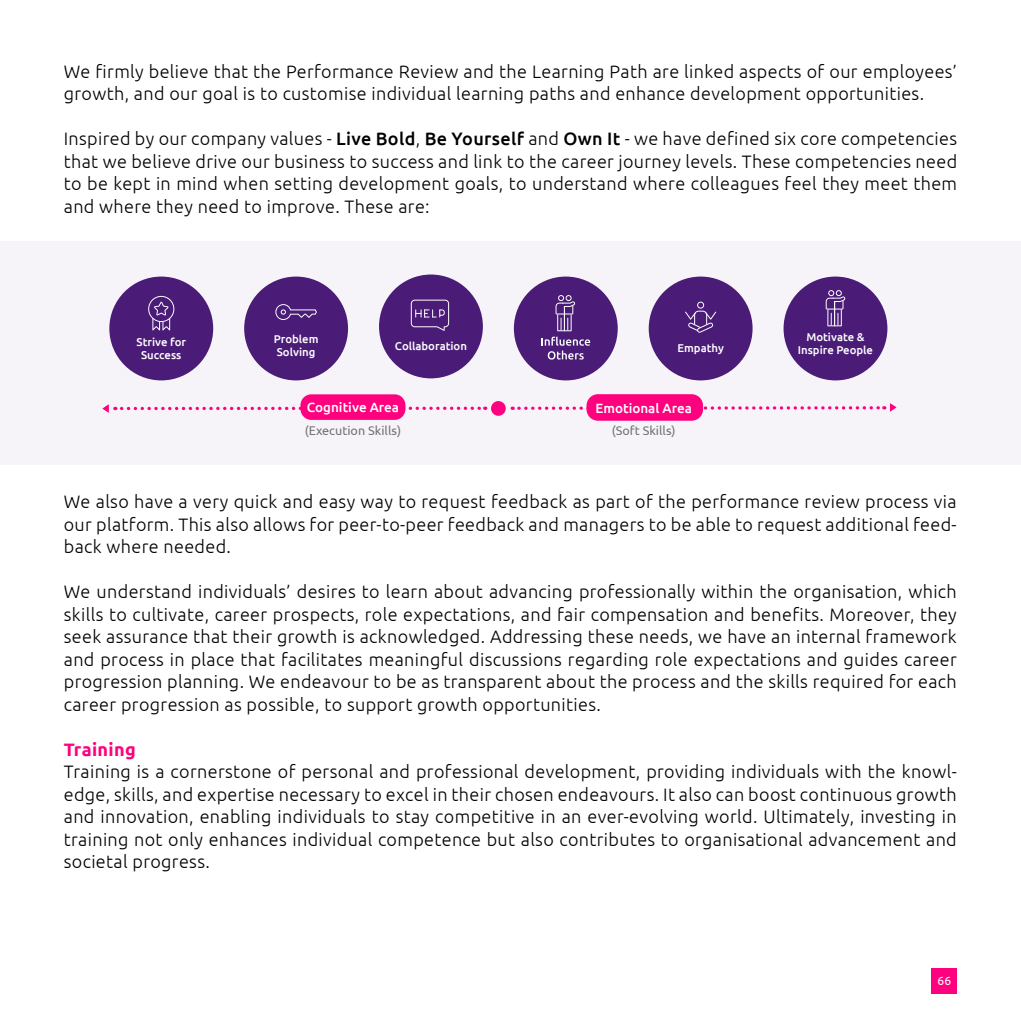
<style>
.page{position:relative;width:1021px;height:1021px;background:#fff}
.page>*{position:absolute;margin:0;border:0;box-sizing:border-box;transform-origin:0 0}
.t1{font:300 18px/22.5px "Ubuntu";letter-spacing:.02em;color:#000;text-align:justify}
.t2{font:700 18px "Ubuntu";letter-spacing:.02em;color:#ff007e}
.t3{font:500 13.35px "Ubuntu";color:#fff}
.t4{font:12.6px "Ubuntu";color:#737373}
.t5{font:12px "Ubuntu";color:#fff}
.t6{font:500 11.25px/13.6px "Ubuntu";color:#fff;text-align:center}
.s1{font-weight:500}
</style>
<div class="page">
<div style="left:931px;top:967px;width:26px;height:26px;background:#ff007e"></div>
<div style="left:0;top:241px;width:1020px;height:224px;background:#f6f4f8"></div>
<svg style="left:122px;top:406px;width:364px;height:4px"></svg>
<svg style="left:519px;top:406px;width:365px;height:4px"></svg>
<div style="left:109px;top:276px;width:104px;height:104px;background:#4a1c77;border-radius:50%"></div>
<svg style="left:148px;top:296px;width:26px;height:34px"></svg>
<div style="left:244px;top:276px;width:104px;height:104px;background:#4a1c77;border-radius:50%"></div>
<svg style="left:275px;top:304px;width:42px;height:16px"></svg>
<div style="left:514px;top:276px;width:103px;height:104px;background:#4a1c77;border-radius:50%"></div>
<div style="left:379px;top:274px;width:104px;height:104px;background:#4a1c77;border-radius:50%"></div>
<svg style="left:411px;top:299px;width:38px;height:32px"></svg>
<div style="left:648px;top:276px;width:104px;height:104px;background:#4a1c77;border-radius:50%"></div>
<svg style="left:685px;top:301px;width:31px;height:32px"></svg>
<div style="left:783px;top:276px;width:104px;height:104px;background:#4a1c77;border-radius:50%"></div>
<svg style="left:825px;top:290px;width:20px;height:36px"></svg>
<svg style="left:102px;top:404px;width:7px;height:9px"></svg>
<svg style="left:890px;top:403px;width:6px;height:8px"></svg>
<div style="left:491px;top:401px;width:14px;height:15px;background:#ff007e;border-radius:50%"></div>
<div style="left:300px;top:394px;width:105px;height:26px;background:#ff007e;border-radius:11px"></div>
<div style="left:586px;top:394px;width:117px;height:27px;background:#ff007e;border-radius:11px"></div>
<svg style="left:541px;top:295px;width:49px;height:64px"></svg>
<p class="t1" style="left:64px;top:60px;width:894px">We firmly believe that the Performance Review and the Learning Path are linked aspects of our employees’ growth, and our goal is to customise individual learning paths and enhance development opportunities.</p>
<p class="t1" style="left:64px;top:127px;width:894px">Inspired by our company values - <span class="s1">Live Bold</span>, <span class="s1">Be Yourself</span> and <span class="s1">Own It</span> - we have defined six core competencies that we believe drive our business to success and link to the career journey levels. These competencies need to be kept in mind when setting development goals, to understand where colleagues feel they meet them and where they need to improve. These are:</p>
<p class="t6" style="left:137px;top:334px;width:51px">Strive for<br>Success</p>
<p class="t6" style="left:274px;top:331px;width:46px;text-align:left">Problem<br>Solving</p>
<p class="t6" style="left:395px;top:338px;width:74px">Collaboration</p>
<p class="t3" style="left:307px;top:399px;width:94px">Cognitive Area</p>
<p class="t4" style="left:305px;top:422px;width:98px">(Execution Skills)</p>
<p class="t6" style="left:806px;top:329px;width:60px">Motivate &amp;</p>
<p class="t6" style="left:677px;top:340px;width:48px">Empathy</p>
<p class="t6" style="left:797px;top:343px;width:77px">Inspire People</p>
<p class="t3" style="left:595px;top:399px;width:98px">Emotional Area</p>
<p class="t4" style="left:612px;top:423px;width:65px">(Soft Skills)</p>
<p class="t1" style="left:64px;top:490px;width:894px">We also have a very quick and easy way to request feedback as part of the performance review process via our platform. This also allows for peer-to-peer feedback and managers to be able to request additional feed&shy;back where needed.</p>
<p class="t1" style="left:64px;top:580px;width:894px">We understand individuals’ desires to learn about advancing professionally within the organisation, which skills to cultivate, career prospects, role expectations, and fair compensation and benefits. Moreover, they seek assurance that their growth is acknowledged. Addressing these needs, we have an internal framework and process in place that facilitates meaningful discussions regarding role expectations and guides career progression planning. We endeavour to be as transparent about the process and the skills required for each career progression as possible, to support growth opportunities.</p>
<p class="t2" style="left:64px;top:738px;width:73px">Training</p>
<p class="t1" style="left:64px;top:760px;width:894px">Training is a cornerstone of personal and professional development, providing individuals with the knowl&shy;edge, skills, and expertise necessary to excel in their chosen endeavours. It also can boost continuous growth and innovation, enabling individuals to stay competitive in an ever-evolving world. Ultimately, investing in training not only enhances individual competence but also contributes to organisational advancement and societal progress.</p>
<p class="t5" style="left:937px;top:973px;width:15px">66</p>
</div>
